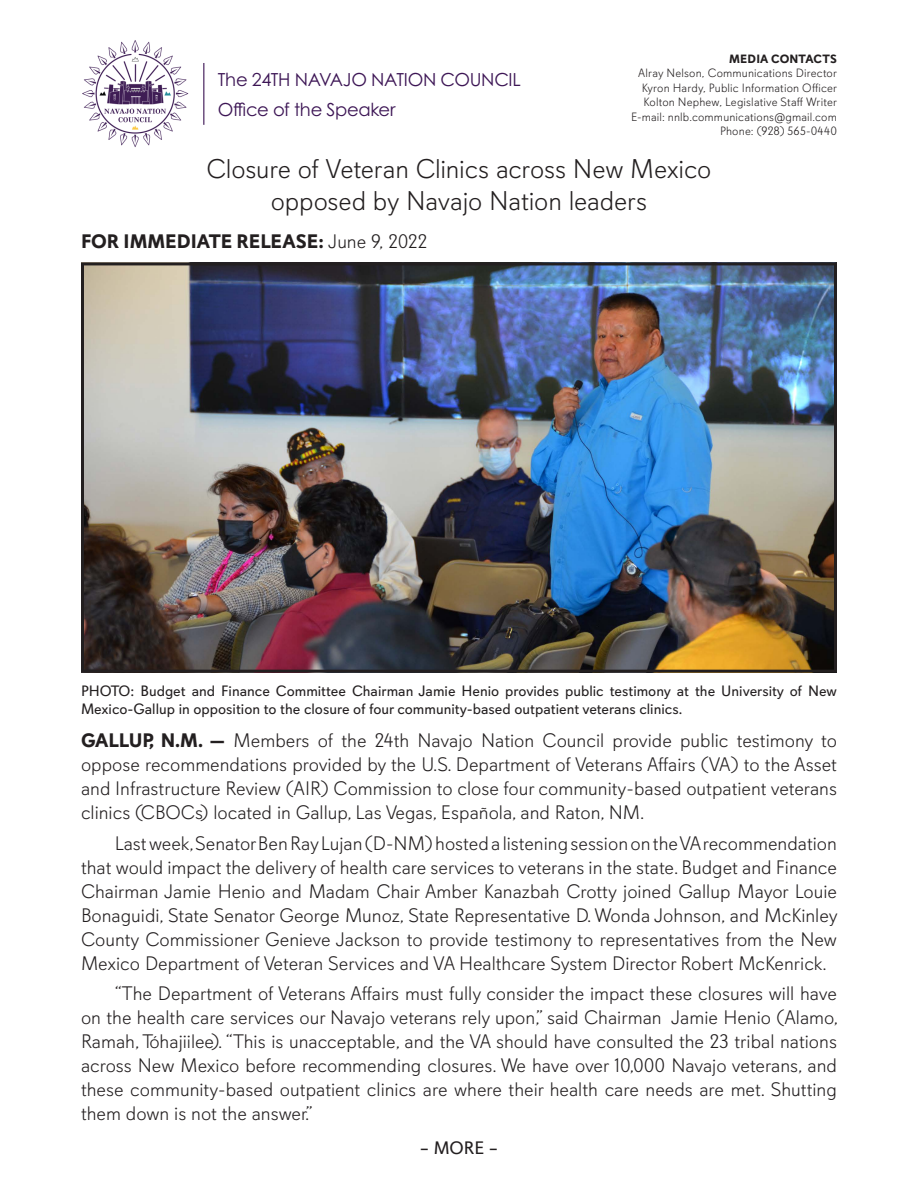
<style>
.page{position:relative;width:918px;height:1188px;background:#fff}
.page>*{position:absolute;margin:0;border:0;box-sizing:border-box;transform-origin:0 0}
.PR_Title{font:300 27px "Davis Sans";letter-spacing:-.01em;color:#231f20}
.Regular_PR_Paragraph{font:300 19.5px/24px "Davis Sans";color:#231f20;text-align:justify}
.PR_First_Paragraph{font:300 19.5px/24px "Davis Sans";color:#231f20;text-align:justify}
.t1{font:700 19.5px "Davis Sans";color:#231f20}
.t2{font:18px "Century Gothic Pro";letter-spacing:-.02em;color:#3d1655}
.t3{font:18px "Davis Sans";color:#231f20}
.t4{font:15px/18px "Davis Sans";color:#231f20}
.PR_Body_11_pt{font:300 12px "Davis Sans";letter-spacing:.015em;color:#231f20}
.PR_Body_11_pt-2{font:700 12px "Davis Sans";letter-spacing:.015em;color:#231f20}
.s1{font-weight:300}
.s2{font-weight:700}
</style>
<div class="page">
<img style="left:85px;top:266px;width:748px;height:403px">
<div style="left:81px;top:262px;width:756px;height:411px;border:3px solid #231f20"></div>
<hr style="left:203px;top:63px;width:1px;height:62px;background:#3d1655">
<img style="left:82px;top:40px;width:107px;height:107px">
<p class="t2" style="left:218px;top:68px;width:304px">The 24TH NAVAJO NATION COUNCIL</p>
<p class="t2" style="left:218px;top:98px;width:179px">Office of the Speaker</p>
<p class="PR_Body_11_pt-2" style="left:729px;top:52px;width:109px">MEDIA CONTACTS</p>
<p class="PR_Body_11_pt" style="left:638px;top:67px;width:200px">Alray Nelson, Communications Director</p>
<p class="PR_Body_11_pt" style="left:642px;top:81px;width:197px">Kyron Hardy, Public Information Officer</p>
<p class="PR_Body_11_pt" style="left:643px;top:95px;width:195px">Kolton Nephew, Legislative Staff Writer</p>
<p class="PR_Body_11_pt" style="left:631px;top:110px;width:207px">E-mail: nnlb.communications@gmail.com</p>
<p class="PR_Body_11_pt" style="left:720px;top:124px;width:118px">Phone: (928) 565-0440</p>
<p class="PR_Title" style="left:207px;top:154px;width:506px">Closure of Veteran Clinics across New Mexico</p>
<p class="PR_Title" style="left:271px;top:186px;width:378px">opposed by Navajo Nation leaders</p>
<p class="t1" style="left:81px;top:229px;width:348px">FOR IMMEDIATE RELEASE: <span class="s1">June 9, 2022</span></p>
<p class="t4" style="left:81px;top:683px;width:757px">PHOTO: Budget and Finance Committee Chairman Jamie Henio provides public testimony at the University of New<br>Mexico-Gallup in opposition to the closure of four community-based outpatient veterans clinics.</p>
<p class="PR_First_Paragraph" style="left:81px;top:729px;width:758px"><span class="s2">GALLUP, N.M. —</span> Members of the 24th Navajo Nation Council provide public testimony to oppose recommendations provided by the U.S. Department of Veterans Affairs (VA) to the Asset and Infrastructure Review (AIR) Commission to close four community-based outpatient veterans clinics (CBOCs) located in Gallup, Las Vegas, Española, and Raton, NM.</p>
<p class="Regular_PR_Paragraph" style="left:81px;top:831px;width:758px;text-indent:34px">Last week, Senator Ben Ray Lujan (D-NM) hosted a listening session on the VA recommendation that would impact the delivery of health care services to veterans in the state. Budget and Finance Chairman Jamie Henio and Madam Chair Amber Kanazbah Crotty joined Gallup Mayor Louie Bonaguidi, State Senator George Munoz, State Representative D. Wonda Johnson, and McKinley County Commissioner Genieve Jackson to provide testimony to representatives from the New Mexico Department of Veteran Services and VA Healthcare System Director Robert McKenrick.</p>
<p class="Regular_PR_Paragraph" style="left:81px;top:982px;width:759px;text-indent:34px">“The Department of Veterans Affairs must fully consider the impact these closures will have on the health care services our Navajo veterans rely upon,” said Chairman Jamie Henio (Alamo, Ramah, Tóhajiilee). “This is unacceptable, and the VA should have consulted the 23 tribal nations across New Mexico before recommending closures. We have over 10,000 Navajo veterans, and these community-based outpatient clinics are where their health care needs are met. Shutting them down is not the answer.”</p>
<p class="t3" style="left:420px;top:1138px;width:80px">– MORE –</p>
</div>
